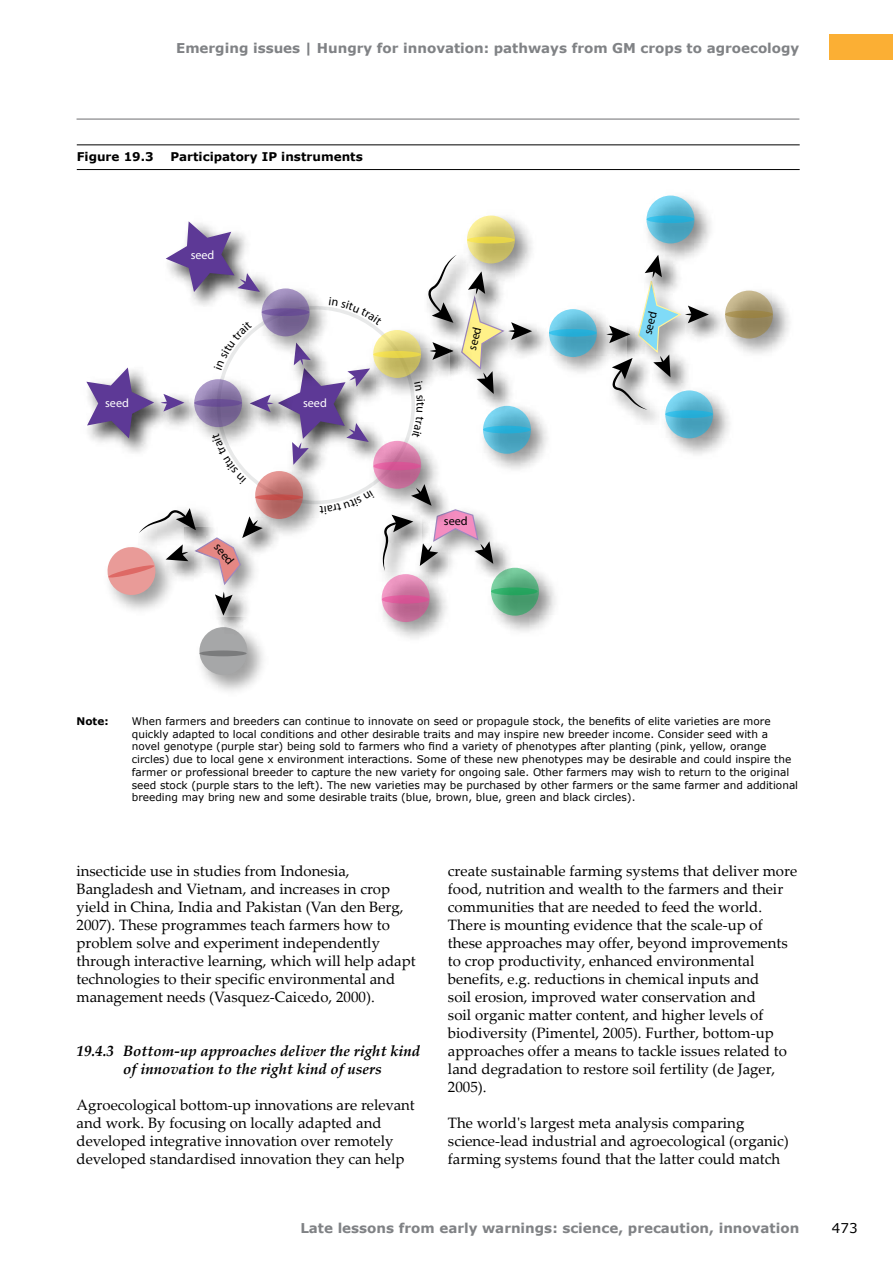
<style>
.page{position:relative;width:893px;height:1263px;background:#fff}
.page>*{position:absolute;margin:0;border:0;box-sizing:border-box;transform-origin:0 0}
.t1{font:15px/18px "Palatino Linotype";color:#000}
.t2{font:italic 700 15px/18px "Palatino Linotype";color:#000;text-align:center}
.t3{font:700 13.5px "Verdana";color:#808285}
.t4{font:13.5px "Verdana";color:#000}
.t5{font:12.15px "Myriad Pro";color:#000}
.t6{font:12.15px "Myriad Pro";color:#fff}
.t7{font:700 12px "Verdana";color:#000}
.t8{font:10.5px/12.8px "Verdana";color:#000}
.t9{font:700 10.5px "Verdana";color:#000}
</style>
<div class="page">
<hr style="left:77px;top:119px;width:722px;height:1px;background:#6d6e71">
<div style="left:829px;top:34px;width:64px;height:26px;background:#fbaf34"></div>
<hr style="left:77px;top:145px;width:723px;height:1px;background:#000">
<hr style="left:77px;top:169px;width:723px;height:1px;background:#000">
<img style="left:496px;top:570px;width:60px;height:62px">
<svg style="left:491px;top:568px;width:48px;height:48px"></svg>
<svg style="left:491px;top:587px;width:47px;height:8px"></svg>
<img style="left:476px;top:215px;width:39px;height:6px">
<div style="left:467px;top:216px;width:48px;height:47px;background:#f6ea94;border-radius:50%"></div>
<img style="left:532px;top:411px;width:16px;height:54px">
<img style="left:559px;top:309px;width:42px;height:64px">
<svg style="left:549px;top:309px;width:48px;height:48px"></svg>
<div style="left:549px;top:329px;width:48px;height:8px;background:#26afd8;border-radius:50%"></div>
<img style="left:669px;top:394px;width:61px;height:61px">
<svg style="left:665px;top:390px;width:48px;height:48px"></svg>
<div style="left:665px;top:410px;width:48px;height:8px;background:#27afd9;border-radius:50%"></div>
<img style="left:735px;top:290px;width:55px;height:64px">
<svg style="left:725px;top:291px;width:48px;height:47px"></svg>
<div style="left:725px;top:310px;width:48px;height:8px;background:#9b8548;border-radius:50%"></div>
<img style="left:647px;top:195px;width:64px;height:60px">
<svg style="left:646px;top:196px;width:48px;height:47px"></svg>
<svg style="left:646px;top:215px;width:48px;height:8px"></svg>
<img style="left:532px;top:313px;width:27px;height:50px">
<img style="left:596px;top:316px;width:10px;height:54px">
<img style="left:647px;top:245px;width:41px;height:10px">
<img style="left:602px;top:348px;width:72px;height:88px">
<img style="left:709px;top:295px;width:27px;height:55px">
<svg style="left:606px;top:255px;width:103px;height:155px"></svg>
<img style="left:217px;top:615px;width:30px;height:2px">
<img style="left:383px;top:615px;width:62px;height:24px">
<svg style="left:382px;top:574px;width:48px;height:48px"></svg>
<img style="left:200px;top:617px;width:63px;height:74px">
<div style="left:199px;top:627px;width:48px;height:48px;background:#a6a7a8;border-radius:50%"></div>
<svg style="left:199px;top:650px;width:48px;height:6px"></svg>
<svg style="left:86px;top:221px;width:446px;height:394px"></svg>
<p class="t3" style="left:176px;top:39px;width:625px">Emerging issues | Hungry for innovation: pathways from GM crops to agroecology</p>
<p class="t7" style="left:77px;top:148px;width:78px">Figure 19.3</p>
<p class="t7" style="left:170px;top:148px;width:194px">Participatory IP instruments</p>
<p class="t6" style="left:191px;top:248px;width:25px">seed</p>
<p class="t6" style="left:105px;top:395px;width:25px">seed</p>
<p class="t6" style="left:303px;top:395px;width:25px">seed</p>
<p class="t5" style="left:223px;top:540px;width:25px;rotate:51deg">seed</p>
<p class="t5" style="left:428px;top:402px;width:6px;rotate:90deg">t</p>
<p class="t5" style="left:465px;top:348px;width:25px;rotate:-76deg">seed</p>
<p class="t5" style="left:444px;top:514px;width:25px">seed</p>
<p class="t5" style="left:640px;top:332px;width:25px;rotate:-76deg">seed</p>
<p class="t9" style="left:77px;top:714px;width:34px">Note:</p>
<p class="t8" style="left:132px;top:714px;width:668px">When farmers and breeders can continue to innovate on seed or propagule stock, the benefits of elite varieties are more quickly adapted to local conditions and other desirable traits and may inspire new breeder income. Consider seed with a novel genotype (purple star) being sold to farmers who fi nd a variety of phenotypes after planting (pink, yellow, orange circles) due to local gene x environment interactions. Some of these new phenotypes may be desirable and could inspire the farmer or professional breeder to capture the new variety for ongoing sale. Other farmers may wish to return to the original seed stock (purple stars to the left). The new varieties may be purchased by other farmers or the same farmer and additional breeding may bring new and some desirable traits (blue, brown, blue, green and black circles).</p>
<p class="t1" style="left:77px;top:861px;width:341px">insecticide use in studies from Indonesia, Bangladesh and Vietnam, and increases in crop yield in China, India and Pakistan (Van den Berg, 2007). These programmes teach farmers how to problem solve and experiment independently through interactive learning, which will help adapt technologies to their specific environmental and management needs (Vasquez‑Caicedo, 2000).</p>
<p class="t2" style="left:77px;top:1041px;width:345px">19.4.3 Bottom-up approaches deliver the right kind of innovation to the right kind of users</p>
<p class="t1" style="left:77px;top:1095px;width:340px">Agroecological bottom-up innovations are relevant and work. By focusing on locally adapted and developed integrative innovation over remotely developed standardised innovation they can help</p>
<p class="t1" style="left:448px;top:861px;width:351px">create sustainable farming systems that deliver more food, nutrition and wealth to the farmers and their communities that are needed to feed the world.<br>There is mounting evidence that the scale-up of these approaches may offer, beyond improvements to crop productivity, enhanced environmental benefits, e.g. reductions in chemical inputs and<br>soil erosion, improved water conservation and<br>soil organic matter content, and higher levels of biodiversity (Pimentel, 2005). Further, bottom-up approaches offer a means to tackle issues related to land degradation to restore soil fertility (de Jager, 2005).</p>
<p class="t1" style="left:448px;top:1113px;width:342px">The world's largest meta analysis comparing science-lead industrial and agroecological (organic) farming systems found that the latter could match</p>
<p class="t3" style="left:300px;top:1219px;width:500px">Late lessons from early warnings: science, precaution, innovation</p>
<p class="t4" style="left:832px;top:1219px;width:27px">473</p>
</div>
